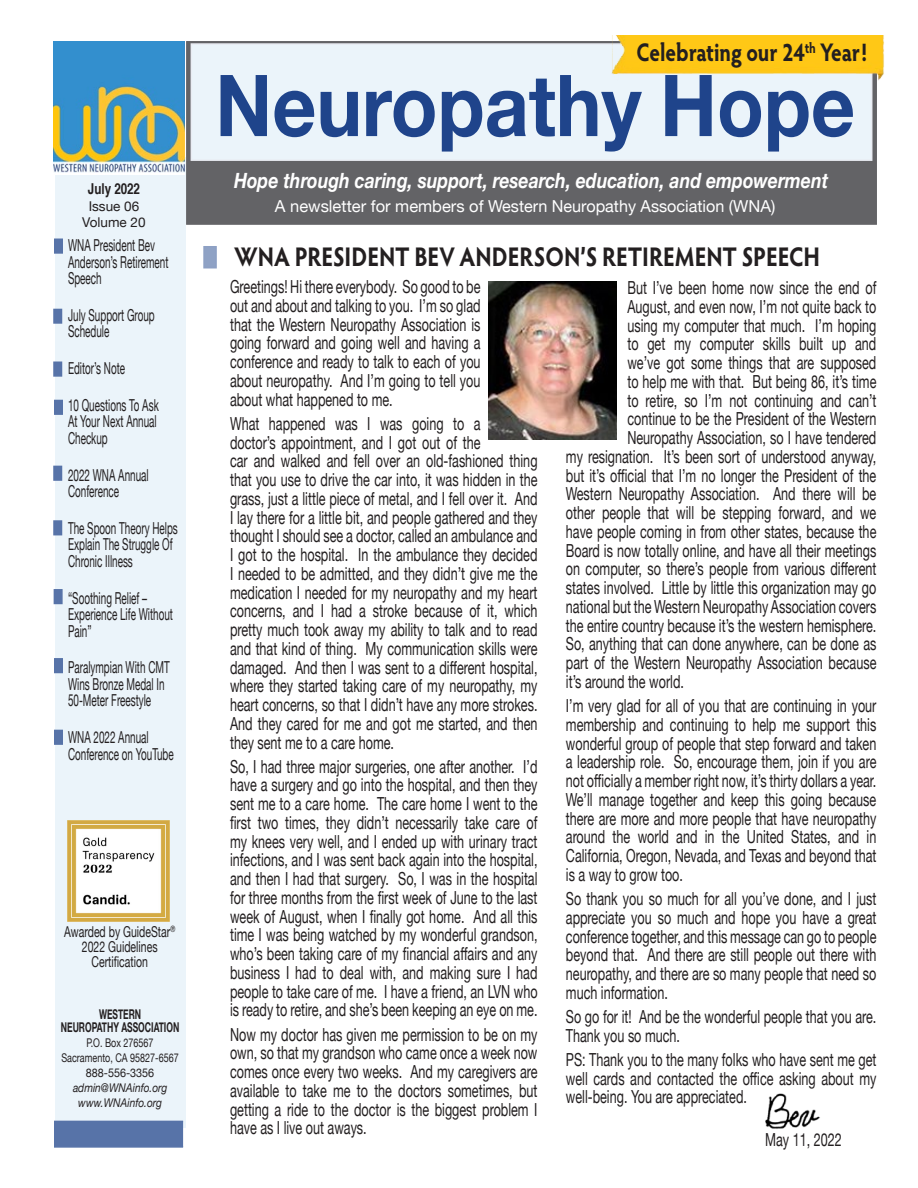
<style>
.page{position:relative;width:918px;height:1188px;background:#fff}
.page>*{position:absolute;margin:0;border:0;box-sizing:border-box;transform-origin:0 0}
.Masthead{font:700 85.5px "Helvetica Neue";color:#1f448b;scale:.9 1}
.t1{font:700 27px "Hypatia Sans Pro";letter-spacing:-.005em;color:#231f20;scale:.84 1}
.t2{font:700 25.5px "Hypatia Sans Pro";color:#231f20;scale:.81 1}
.t3{font:italic 700 21px "Helvetica Neue";color:#fff;scale:.84 1}
.t4{font:18px/18.8px "Helvetica Neue";color:#231f20;text-align:justify;scale:.7 1}
.t5{font:16.5px/16.5px "Helvetica Neue";color:#231f20;scale:.6 1}
.Company_Address{font:16.5px "Helvetica Neue";color:#fff}
.t6{font:15px/15px "Helvetica Neue";color:#231f20;text-align:center;scale:.7 1}
.Company_Address-2{font:700 15px "Helvetica";letter-spacing:-.005em;color:#231f20;scale:.78 1}
.t7{font:700 13.5px "Helvetica Neue";color:#231f20;scale:.63 1}
.Company_Address-3{font:13.5px "Helvetica Neue";color:#231f20}
.t8{font:12px/15px "Helvetica Neue";color:#231f20;text-align:center;scale:.75 1}
.Company_Address-4{font:italic 12px "Helvetica Neue";color:#231f20;scale:.85 1}
</style>
<div class="page">
<div style="left:55px;top:158px;width:130px;height:970px;background:#ebf4fa"></div>
<div style="left:186px;top:41px;width:691px;height:184px;background:#636366;border:2px solid #636366"></div>
<div style="left:191px;top:43px;width:681px;height:118px;background:#ebf4fa;border:2px solid #e9ecf3"></div>
<div style="left:54px;top:239px;width:9px;height:15px;background:#5773a8"></div>
<div style="left:54px;top:1121px;width:130px;height:27px;background:#5773a8;border:2px solid #5773a8"></div>
<div style="left:54px;top:400px;width:9px;height:15px;background:#5773a8"></div>
<div style="left:54px;top:730px;width:9px;height:15px;background:#5773a8"></div>
<div style="left:53px;top:309px;width:9px;height:15px;background:#5773a8;border:2px solid #5773a8"></div>
<img style="left:53px;top:41px;width:132px;height:132px">
<div style="left:53px;top:466px;width:9px;height:15px;background:#5773a8;border:2px solid #5773a8"></div>
<div style="left:53px;top:520px;width:9px;height:15px;background:#5773a8;border:2px solid #5773a8"></div>
<div style="left:53px;top:362px;width:9px;height:15px;background:#5773a8;border:2px solid #5773a8"></div>
<img style="left:611px;top:35px;width:274px;height:45px">
<div style="left:203px;top:246px;width:14px;height:22px;background:#8fa2c5;border:2px solid #8da0c4"></div>
<div style="left:54px;top:589px;width:9px;height:15px;background:#5773a8;border:2px solid #5773a8"></div>
<div style="left:54px;top:658px;width:9px;height:15px;background:#5773a8"></div>
<img style="left:68px;top:821px;width:101px;height:101px">
<img style="left:765px;top:1093px;width:55px;height:36px">
<img style="left:488px;top:281px;width:128px;height:159px">
<p class="Company_Address-2" style="left:88px;top:177px;width:68px">July 2022</p>
<p class="Company_Address-3" style="left:89px;top:196px;width:52px">Issue 06</p>
<p class="Company_Address-3" style="left:82px;top:213px;width:65px">Volume 20</p>
<p class="t5" style="left:68px;top:238px;width:169px">WNA President Bev<br>Anderson’s Retirement<br>Speech</p>
<p class="t5" style="left:68px;top:308px;width:146px">July Support Group<br>Schedule</p>
<p class="t5" style="left:68px;top:361px;width:97px">Editor’s Note</p>
<p class="t5" style="left:68px;top:398px;width:153px">10 Questions To Ask<br>At Your Next Annual<br>Checkup</p>
<p class="t5" style="left:68px;top:468px;width:136px">2022 WNA Annual<br>Conference</p>
<p class="t5" style="left:68px;top:521px;width:185px">The Spoon Theory Helps<br>Explain The Struggle Of<br>Chronic Illness</p>
<p class="t5" style="left:68px;top:591px;width:177px">“Soothing Relief –<br>Experience Life Without<br>Pain”</p>
<p class="t5" style="left:68px;top:660px;width:171px">Paralympian With CMT<br>Wins Bronze Medal In<br>50-Meter Freestyle</p>
<p class="t5" style="left:68px;top:730px;width:178px">WNA 2022 Annual<br>Conference on YouTube</p>
<p class="t6" style="left:64px;top:925px;width:160px">Awarded by GuideStar<sup>®</sup></p>
<p class="t6" style="left:82px;top:940px;width:110px">2022 Guidelines<br>Certification</p>
<p class="t7" style="left:99px;top:1003px;width:69px">WESTERN</p>
<p class="t7" style="left:61px;top:1017px;width:190px">NEUROPATHY ASSOCIATION</p>
<p class="t8" style="left:87px;top:1036px;width:91px">P.O. Box 276567</p>
<p class="t8" style="left:61px;top:1051px;width:158px">Sacramento, CA 95827-6567<br>888-556-3356</p>
<p class="Company_Address-4" style="left:73px;top:1079px;width:112px">admin@WNAinfo.org</p>
<p class="Company_Address-4" style="left:78px;top:1094px;width:100px">www.WNAinfo.org</p>
<p class="t2" style="left:636px;top:34px;width:287px">Celebrating our 24<sup>th</sup> Year!</p>
<p class="Masthead" style="left:215px;top:39px;width:713px">Neuropathy Hope</p>
<p class="t3" style="left:234px;top:165px;width:709px">Hope through caring, support, research, education, and empowerment</p>
<p class="Company_Address" style="left:275px;top:194px;width:502px">A newsletter for members of Western Neuropathy Association (WNA)</p>
<p class="t1" style="left:234px;top:237px;width:699px">WNA PRESIDENT BEV ANDERSON’S RETIREMENT SPEECH</p>
<p class="t4" style="left:230px;top:278px;width:359px">Greetings! Hi there everybody. So good to be out and about and talking to you. I’m so glad that the Western Neuropathy Association is going forward and going well and having a conference and ready to talk to each of you about neuropathy. And I’m going to tell you about what happened to me.</p>
<p class="t4" style="left:230px;top:415px;width:441px;text-align:left">What happened was I was going to a<br>doctor’s appointment, and I got out of the<br>car and walked and fell over an old-fashioned thing that you use to drive the car into, it was hidden in the grass, just a little piece of metal, and I fell over it. And I lay there for a little bit, and people gathered and they thought I should see a doctor, called an ambulance and I got to the hospital. In the ambulance they decided I needed to be admitted, and they didn’t give me the medication I needed for my neuropathy and my heart concerns, and I had a stroke because of it, which pretty much took away my ability to talk and to read and that kind of thing. My communication skills were damaged. And then I was sent to a different hospital, where they started taking care of my neuropathy, my heart concerns, so that I didn’t have any more strokes.<br>And they cared for me and got me started, and then they sent me to a care home.</p>
<p class="t4" style="left:230px;top:758px;width:441px">So, I had three major surgeries, one after another. I’d have a surgery and go into the hospital, and then they sent me to a care home. The care home I went to the first two times, they didn’t necessarily take care of my knees very well, and I ended up with urinary tract infections, and I was sent back again into the hospital, and then I had that surgery. So, I was in the hospital for three months from the first week of June to the last week of August, when I finally got home. And all this time I was being watched by my wonderful grandson, who’s been taking care of my financial affairs and any business I had to deal with, and making sure I had people to take care of me. I have a friend, an LVN who is ready to retire, and she’s been keeping an eye on me.</p>
<p class="t4" style="left:230px;top:1026px;width:441px">Now my doctor has given me permission to be on my own, so that my grandson who came once a week now comes once every two weeks. And my caregivers are available to take me to the doctors sometimes, but getting a ride to the doctor is the biggest problem I have as I live out aways.</p>
<p class="t4" style="left:627px;top:280px;width:357px">But I’ve been home now since the end of</p>
<p class="t4" style="left:627px;top:298px;width:357px">August, and even now, I’m not quite back to</p>
<p class="t4" style="left:627px;top:317px;width:357px">using my computer that much. I’m hoping</p>
<p class="t4" style="left:627px;top:336px;width:357px">to get my computer skills built up and</p>
<p class="t4" style="left:627px;top:355px;width:357px">we’ve got some things that are supposed</p>
<p class="t4" style="left:627px;top:373px;width:357px">to help me with that. But being 86, it’s time</p>
<p class="t4" style="left:627px;top:392px;width:357px">to retire, so I’m not continuing and can’t</p>
<p class="t4" style="left:627px;top:411px;width:357px">continue to be the President of the Western</p>
<p class="t4" style="left:627px;top:430px;width:357px">Neuropathy Association, so I have tendered</p>
<p class="t4" style="left:566px;top:448px;width:445px">my resignation. It’s been sort of understood anyway,</p>
<p class="t4" style="left:566px;top:467px;width:445px">but it’s official that I’m no longer the President of the</p>
<p class="t4" style="left:566px;top:486px;width:445px">Western Neuropathy Association. And there will be</p>
<p class="t4" style="left:566px;top:505px;width:445px">other people that will be stepping forward, and we</p>
<p class="t4" style="left:566px;top:523px;width:445px">have people coming in from other states, because the</p>
<p class="t4" style="left:566px;top:542px;width:445px">Board is now totally online, and have all their meetings</p>
<p class="t4" style="left:566px;top:561px;width:445px">on computer, so there’s people from various different</p>
<p class="t4" style="left:566px;top:580px;width:445px">states involved. Little by little this organization may go</p>
<p class="t4" style="left:566px;top:598px;width:445px">national but the Western Neuropathy Association covers</p>
<p class="t4" style="left:566px;top:617px;width:445px">the entire country because it’s the western hemisphere.</p>
<p class="t4" style="left:566px;top:636px;width:445px">So, anything that can done anywhere, can be done as</p>
<p class="t4" style="left:566px;top:655px;width:445px">part of the Western Neuropathy Association because</p>
<p class="t4" style="left:566px;top:673px;width:170px">it’s around the world.</p>
<p class="t4" style="left:566px;top:697px;width:445px">I’m very glad for all of you that are continuing in your membership and continuing to help me support this wonderful group of people that step forward and taken a leadership role. So, encourage them, join if you are not officially a member right now, it’s thirty dollars a year.<br>We’ll manage together and keep this going because there are more and more people that have neuropathy around the world and in the United States, and in California, Oregon, Nevada, and Texas and beyond that is a way to grow too.</p>
<p class="t4" style="left:566px;top:890px;width:445px">So thank you so much for all you’ve done, and I just appreciate you so much and hope you have a great conference together, and this message can go to people beyond that. And there are still people out there with neuropathy, and there are so many people that need so much information.</p>
<p class="t4" style="left:566px;top:1008px;width:445px">So go for it! And be the wonderful people that you are.<br>Thank you so much.</p>
<p class="t4" style="left:566px;top:1051px;width:445px">PS: Thank you to the many folks who have sent me get well cards and contacted the office asking about my well-being. You are appreciated.</p>
<p class="t4" style="left:765px;top:1132px;width:111px">May 11, 2022</p>
</div>
